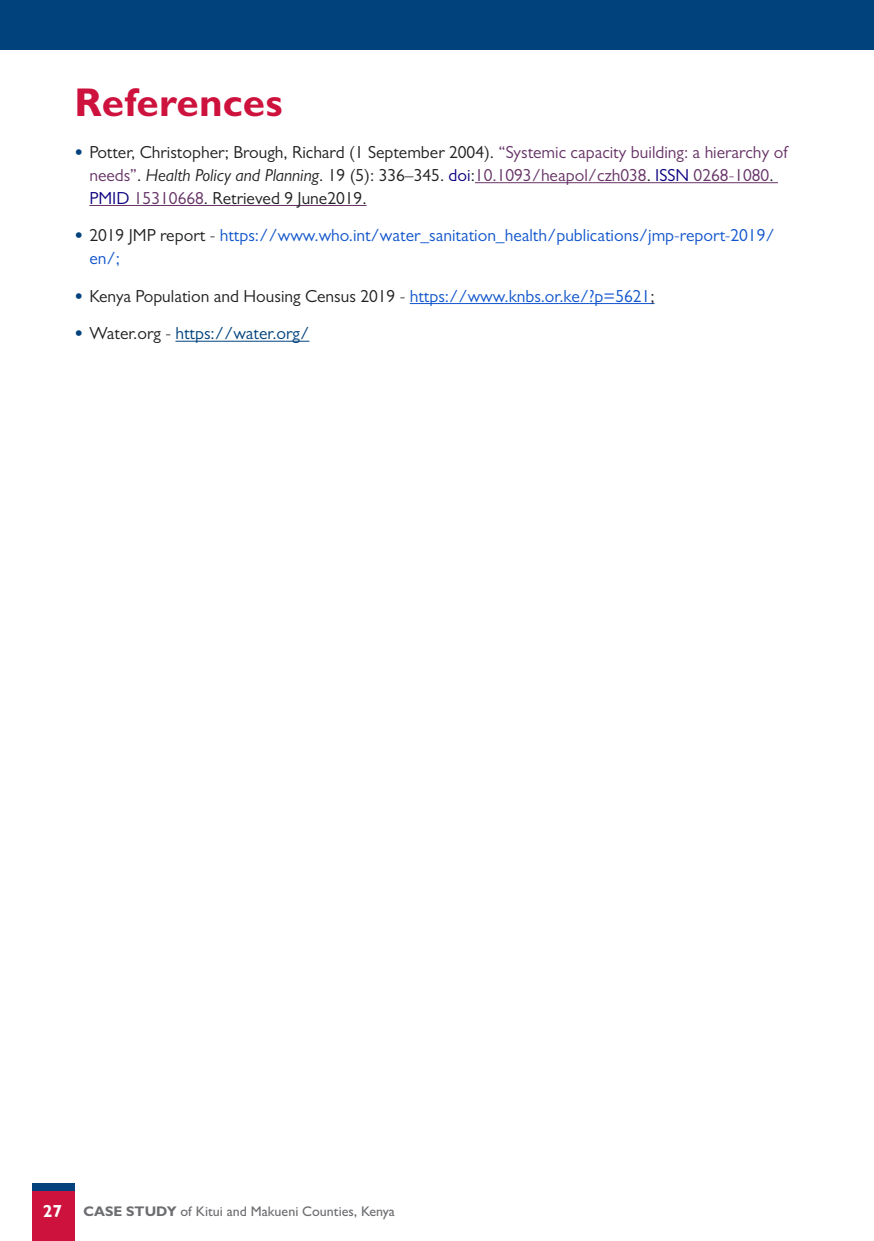
<style>
.page{position:relative;width:874px;height:1241px;background:#fff}
.page>*{position:absolute;margin:0;border:0;box-sizing:border-box;transform-origin:0 0}
.Heading_1{font:700 40.25px "Gill Sans";color:#cd123d}
.t1{font:17.5px/22.8px "Gill Sans";color:#202122}
.t2{font:17.5px/22.8px "Gill Sans";color:#15c}
.t3{font:17.5px "Gill Sans";color:#01427c}
.t4{font:500 14px "Gill Sans";color:#6c6d70}
.s1{font-weight:800;color:#01427c}
.s2{color:#636}
.s3{font-style:italic}
.s4{color:#0b0080}
.s5{color:#202122}
.s6{color:#15c}
.s7{font-weight:800}
.s8{font-weight:700;font-size:17.5px;color:#fff}
.s9{font-weight:700}
</style>
<div class="page">
<div style="left:0;top:0;width:873px;height:50px;background:#01427c"></div>
<div style="left:32px;top:1190px;width:42px;height:50px;background:#cd123d"></div>
<div style="left:32px;top:1182px;width:42px;height:8px;background:#01427c"></div>
<hr style="left:474px;top:182px;width:303px;height:1px;background:#636">
<hr style="left:89px;top:205px;width:277px;height:1px;background:#636">
<hr style="left:409px;top:303px;width:245px;height:1px;background:#15c">
<hr style="left:175px;top:341px;width:134px;height:1px;background:#01427c">
<p class="Heading_1" style="left:74px;top:77px;width:210px">References</p>
<p class="t1" style="left:89px;top:141px;width:699px;text-indent:-15px"><span class="s1">•</span> Potter, Christopher; Brough, Richard (1 September 2004). <span class="s2">“Systemic capacity building: a hierarchy of needs”</span>. <span class="s3">Health Policy and Planning</span>. 19 (5): 336–345. <span class="s4">doi</span>:<span class="s2">10.1093/heapol/czh038</span>. <span class="s4">ISSN</span> <span class="s2">0268-1080</span>.<br><span class="s4">PMID</span> <span class="s2">15310668</span>. Retrieved 9 June2019.</p>
<p class="t2" style="left:89px;top:224px;width:686px;text-indent:-15px"><span class="s1">•</span> <span class="s5">2019 JMP report -</span> https://www.who.int/water_sanitation_health/publications/jmp-report-2019/ en/;</p>
<p class="t1" style="left:74px;top:284px;width:581px"><span class="s1">•</span> Kenya Population and Housing Census 2019 - <span class="s6">https://www.knbs.or.ke/?p=5621</span>;</p>
<p class="t3" style="left:74px;top:323px;width:236px"><span class="s7">•</span> <span class="s5">Water.org -</span> https://water.org/</p>
<p class="t4" style="left:43px;top:1202px;width:353px"><span class="s8">27</span> <span class="s9">CASE STUDY</span> of Kitui and Makueni Counties, Kenya</p>
</div>
